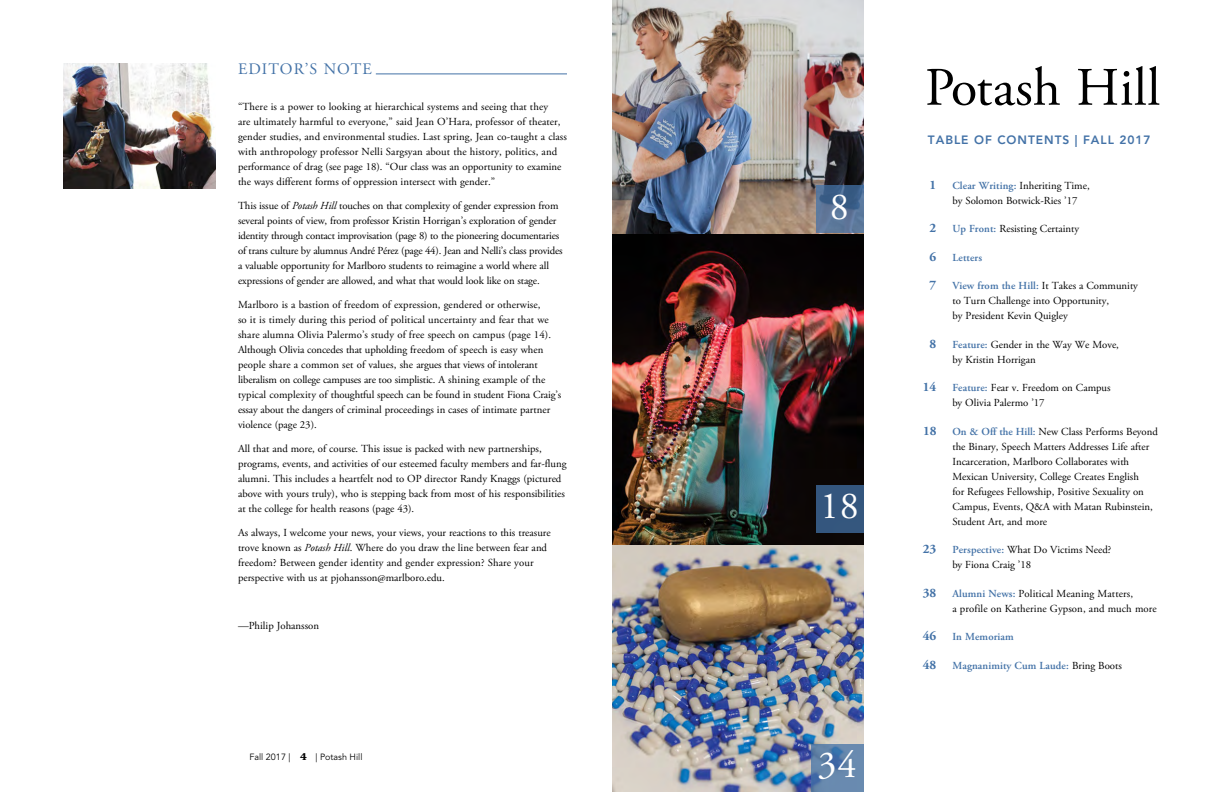
<style>
.page{position:relative;width:1224px;height:792px;background:#fff}
.page>*{position:absolute;margin:0;border:0;box-sizing:border-box;transform-origin:0 0}
.t1{font:54px "Adobe Garamond Pro";letter-spacing:.005em;color:#000}
.t2{font:38.2px "Adobe Garamond Pro";color:#fff}
.t3{font:16px "Adobe Garamond Pro";letter-spacing:.065em;color:#4372a7}
.t4{font:800 12px "Avenir";letter-spacing:.08em;color:#4372a7}
.t5{font:700 11px "Chronicle Text G1";color:#000}
.t6{font:10.8px/15px "Adobe Garamond Pro";color:#000}
.t7{font:600 10.8px "Adobe Garamond Pro";letter-spacing:.01em;color:#4372a7}
.t8{font:9px "Avenir";color:#000}
.s1{font-style:italic}
.s2{font-weight:700;font-size:13px;color:#4372a7}
.s3{font-weight:600;color:#4372a7}
.s4{font-weight:700;font-size:13px}
.s5{font-weight:400;color:#000}
</style>
<div class="page">
<img style="left:612px;top:544px;width:251px;height:248px">
<img style="left:612px;top:233px;width:251px;height:311px">
<img style="left:612px;top:0;width:251px;height:233px">
<svg style="left:816px;top:185px;width:47px;height:48px;fill:#5a7598"></svg>
<div style="left:816px;top:485px;width:47px;height:48px;background:#34567e"></div>
<svg style="left:811px;top:744px;width:52px;height:48px;fill:#6789ae"></svg>
<img style="left:64px;top:63px;width:151px;height:126px">
<hr style="left:376px;top:74px;width:191px;height:1px;background:#4372a7">
<h3 class="t3" style="left:238px;top:60px;width:135px">EDITOR’S NOTE</h3>
<p class="t6" style="left:238px;top:100px;width:331px">“There is a power to looking at hierarchical systems and seeing that they<br>are ultimately harmful to everyone,” said Jean O’Hara, professor of theater, gender studies, and environmental studies. Last spring, Jean co-taught a class with anthropology professor Nelli Sargsyan about the history, politics, and performance of drag (see page 18). “Our class was an opportunity to examine the ways different forms of oppression intersect with gender.”</p>
<p class="t6" style="left:238px;top:199px;width:326px">This issue of <span class="s1">Potash Hill</span> touches on that complexity of gender expression from several points of view, from professor Kristin Horrigan’s exploration of gender identity through contact improvisation (page 8) to the pioneering documentaries of trans culture by alumnus André Pérez (page 44). Jean and Nelli’s class provides a valuable opportunity for Marlboro students to reimagine a world where all expressions of gender are allowed, and what that would look like on stage.</p>
<p class="t6" style="left:238px;top:298px;width:325px">Marlboro is a bastion of freedom of expression, gendered or otherwise,<br>so it is timely during this period of political uncertainty and fear that we share alumna Olivia Palermo’s study of free speech on campus (page 14).<br>Although Olivia concedes that upholding freedom of speech is easy when people share a common set of values, she argues that views of intolerant liberalism on college campuses are too simplistic. A shining example of the typical complexity of thoughtful speech can be found in student Fiona Craig’s essay about the dangers of criminal proceedings in cases of intimate partner violence (page 23).</p>
<p class="t6" style="left:238px;top:442px;width:330px">All that and more, of course. This issue is packed with new partnerships, programs, events, and activities of our esteemed faculty members and far-flung alumni. This includes a heartfelt nod to OP director Randy Knaggs (pictured above with yours truly), who is stepping back from most of his responsibilities at the college for health reasons (page 43).</p>
<p class="t6" style="left:238px;top:526px;width:314px">As always, I welcome your news, your views, your reactions to this treasure trove known as <span class="s1">Potash Hill</span>. Where do you draw the line between fear and freedom? Between gender identity and gender expression? Share your perspective with us at pjohansson@marlboro.edu.</p>
<p class="t6" style="left:238px;top:619px;width:83px">—Philip Johansson</p>
<h2 class="t2" style="left:830px;top:184px;width:21px">8</h2>
<h2 class="t2" style="left:820px;top:483px;width:40px">18</h2>
<h1 class="t1" style="left:925px;top:55px;width:237px">Potash Hill</h1>
<p class="t4" style="left:928px;top:133px;width:224px">TABLE OF CONTENTS | FALL 2017</p>
<p class="t6" style="left:952px;top:178px;width:139px;text-indent:-23px"><span class="s2">1</span> <span class="s3">Clear Writing:</span> Inheriting Time, by Solomon Botwick-Ries ’17</p>
<p class="t6" style="left:930px;top:222px;width:151px"><span class="s2">2</span> <span class="s3">Up Front:</span> Resisting Certainty</p>
<p class="t7" style="left:930px;top:251px;width:54px"><span class="s4">6</span> Letters</p>
<p class="t6" style="left:952px;top:279px;width:187px;text-indent:-23px"><span class="s2">7</span> <span class="s3">View from the Hill:</span> It Takes a Community to Turn Challenge into Opportunity,<br>by President Kevin Quigley</p>
<p class="t6" style="left:952px;top:337px;width:168px;text-indent:-23px"><span class="s2">8</span> <span class="s3">Feature:</span> Gender in the Way We Move, by Kristin Horrigan</p>
<p class="t6" style="left:952px;top:381px;width:160px;text-indent:-30px"><span class="s2">14</span> <span class="s3">Feature:</span> Fear v. Freedom on Campus by Olivia Palermo ’17</p>
<p class="t6" style="left:952px;top:424px;width:207px;text-indent:-29px"><span class="s2">18</span> <span class="s3">On &amp; Off the Hill:</span> New Class Performs Beyond the Binary, Speech Matters Addresses Life after Incarceration, Marlboro Collaborates with Mexican University, College Creates English<br>for Refugees Fellowship, Positive Sexuality on Campus, Events, Q&amp;A with Matan Rubinstein, Student Art, and more</p>
<p class="t6" style="left:952px;top:543px;width:160px;text-indent:-30px"><span class="s2">23</span> <span class="s3">Perspective:</span> What Do Victims Need? by Fiona Craig ’18</p>
<p class="t6" style="left:952px;top:586px;width:206px;text-indent:-30px"><span class="s2">38</span> <span class="s3">Alumni News:</span> Political Meaning Matters,<br>a profile on Katherine Gypson, and much more</p>
<p class="t7" style="left:923px;top:631px;width:92px"><span class="s4">46</span> In Memoriam</p>
<p class="t7" style="left:923px;top:659px;width:201px"><span class="s4">48</span> Magnanimity Cum Laude: <span class="s5">Bring Boots</span></p>
<p class="t5" style="left:300px;top:747px;width:8px">4</p>
<p class="t8" style="left:249px;top:752px;width:43px">Fall 2017 |</p>
<p class="t8" style="left:316px;top:752px;width:48px">| Potash Hill</p>
<h2 class="t2" style="left:818px;top:742px;width:40px">34</h2>
</div>
